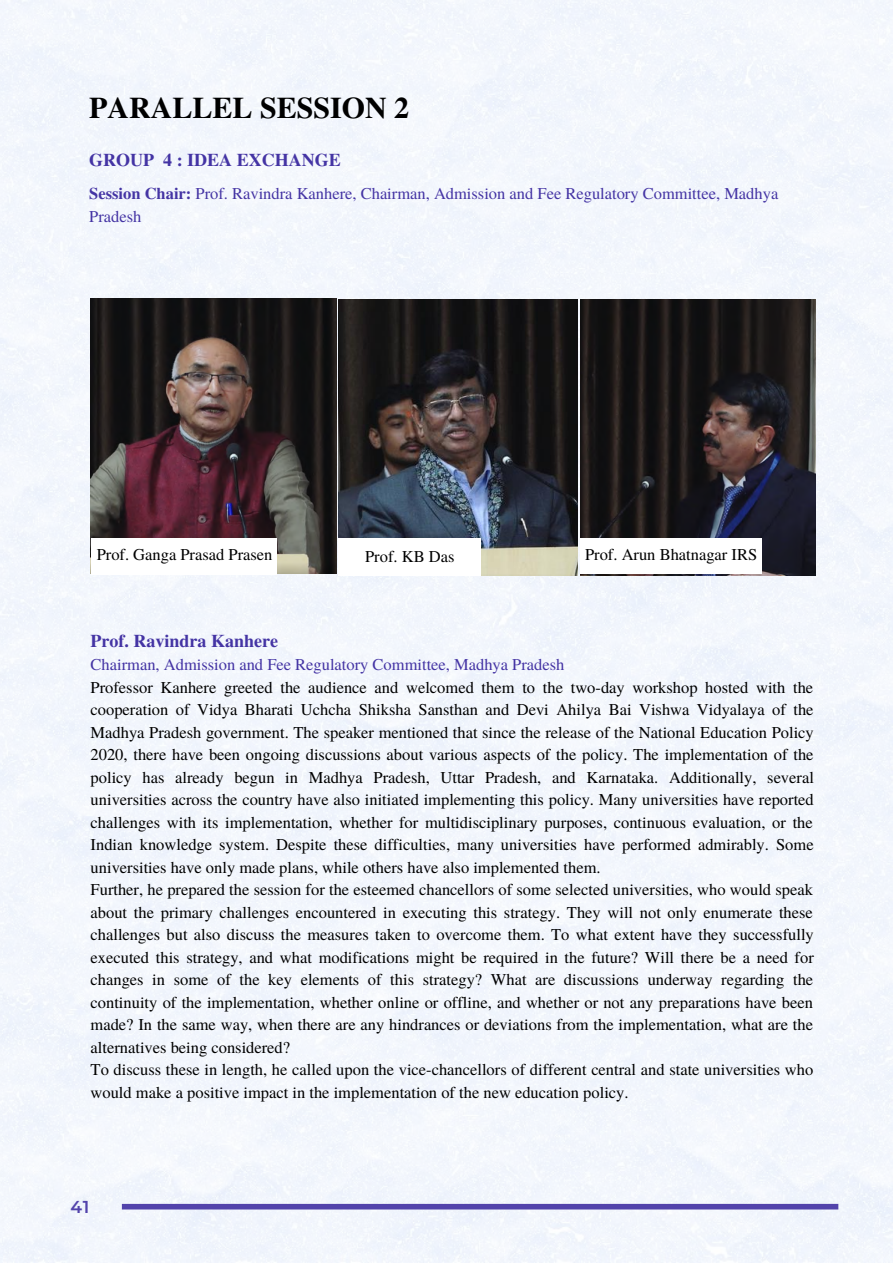
<style>
.page{position:relative;width:893px;height:1264px;background:#fff}
.page>*{position:absolute;margin:0;border:0;box-sizing:border-box;transform-origin:0 0}
.t1{font:700 30px "Te X Gyre Termes";color:#000}
.t2{font:700 18px "Te X Gyre Termes";color:#4434a4}
.t3{font:600 17.25px "Montserrat";color:#5243ab}
.t4{font:16.5px/22.5px "Te X Gyre Termes";color:#000}
.t5{font:16.5px/22.5px "Te X Gyre Termes";color:#4434a4}
.s1{font-weight:700}
</style>
<div class="page">
<div style="left:0;top:0;width:892px;height:1262px;background:#f3f6fd"></div>
<img style="left:91px;top:298px;width:487px;height:277px">
<div style="left:92px;top:537px;width:185px;height:37px;background:#fff"></div>
<div style="left:338px;top:538px;width:142px;height:37px;background:#fff"></div>
<img style="left:580px;top:299px;width:235px;height:276px">
<div style="left:580px;top:537px;width:181px;height:36px;background:#fff"></div>
<div style="left:122px;top:1203px;width:716px;height:6px;background:#5243ab"></div>
<h1 class="t1" style="left:89px;top:84px;width:321px">PARALLEL SESSION 2</h1>
<p class="t2" style="left:89px;top:146px;width:253px">GROUP 4 : IDEA EXCHANGE</p>
<p class="t5" style="left:89px;top:181px;width:690px"><span class="s1">Session Chair:</span> Prof. Ravindra Kanhere, Chairman, Admission and Fee Regulatory Committee, Madhya<br>Pradesh</p>
<p class="t4" style="left:97px;top:542px;width:177px">Prof. Ganga Prasad Prasen</p>
<p class="t4" style="left:365px;top:544px;width:91px">Prof. KB Das</p>
<p class="t4" style="left:585px;top:542px;width:174px">Prof. Arun Bhatnagar IRS</p>
<p class="t2" style="left:91px;top:627px;width:189px">Prof. Ravindra Kanhere</p>
<p class="t5" style="left:91px;top:652px;width:475px">Chairman, Admission and Fee Regulatory Committee, Madhya Pradesh</p>
<p class="t4" style="left:91px;top:675px;width:724px">Professor Kanhere greeted the audience and welcomed them to the two-day workshop hosted with the cooperation of Vidya Bharati Uchcha Shiksha Sansthan and Devi Ahilya Bai Vishwa Vidyalaya of the Madhya Pradesh government. The speaker mentioned that since the release of the National Education Policy 2020, there have been ongoing discussions about various aspects of the policy. The implementation of the policy has already begun in Madhya Pradesh, Uttar Pradesh, and Karnataka. Additionally, several universities across the country have also initiated implementing this policy. Many universities have reported challenges with its implementation, whether for multidisciplinary purposes, continuous evaluation, or the Indian knowledge system. Despite these difficulties, many universities have performed admirably. Some universities have only made plans, while others have also implemented them.<br>Further, he prepared the session for the esteemed chancellors of some selected universities, who would speak about the primary challenges encountered in executing this strategy. They will not only enumerate these challenges but also discuss the measures taken to overcome them. To what extent have they successfully executed this strategy, and what modifications might be required in the future? Will there be a need for changes in some of the key elements of this strategy? What are discussions underway regarding the continuity of the implementation, whether online or offline, and whether or not any preparations have been made? In the same way, when there are any hindrances or deviations from the implementation, what are the alternatives being considered?<br>To discuss these in length, he called upon the vice-chancellors of different central and state universities who would make a positive impact in the implementation of the new education policy.</p>
<p class="t3" style="left:70px;top:1196px;width:20px">41</p>
</div>
